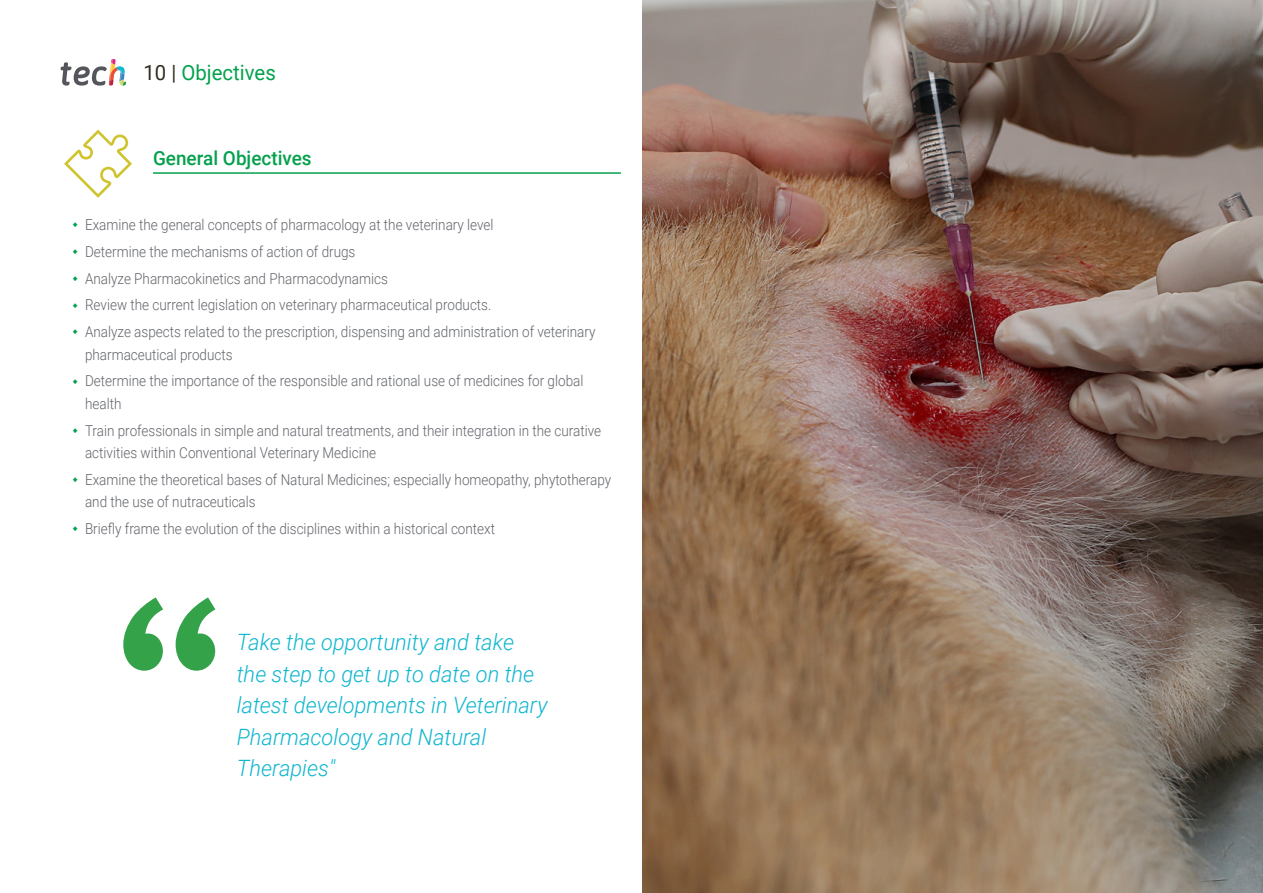
<style>
.page{position:relative;width:1263px;height:893px;background:#fff}
.page>*{position:absolute;margin:0;border:0;box-sizing:border-box;transform-origin:0 0}
.t1{font:italic 300 22.5px/31.5px "Roboto";color:#0fb6cf}
.t2{font:21px "Roboto";color:#04a14d}
.t3{font:500 19.5px "Roboto";color:#04a14d}
.t4{font:300 15px/26.7px "Roboto";color:#61646a;scale:.9 1}
.s1{color:#312e20}
</style>
<div class="page">
<hr style="left:153px;top:173px;width:468px;height:1px;background:#04a14d">
<svg style="left:64px;top:130px;width:68px;height:68px"></svg>
<img style="left:642px;top:0;width:621px;height:893px">
<svg style="left:123px;top:597px;width:92px;height:74px"></svg>
<svg style="left:61px;top:59px;width:65px;height:27px"></svg>
<h2 class="t2" style="left:144px;top:57px;width:134px"><span class="s1">10 |</span> Objectives</h2>
<h3 class="t3" style="left:153px;top:144px;width:160px">General Objectives</h3>
<p class="t4" style="left:85px;top:211px;width:569px">Examine the general concepts of pharmacology at the veterinary level<br>Determine the mechanisms of action of drugs<br>Analyze Pharmacokinetics and Pharmacodynamics<br>Review the current legislation on veterinary pharmaceutical products.<br>Analyze aspects related to the prescription, dispensing and administration of veterinary</p>
<p class="t4" style="left:85px;top:340px;width:555px">pharmaceutical products<br>Determine the importance of the responsible and rational use of medicines for global</p>
<p class="t4" style="left:85px;top:390px;width:575px">health<br>Train professionals in simple and natural treatments, and their integration in the curative</p>
<p class="t4" style="left:85px;top:439px;width:586px">activities within Conventional Veterinary Medicine<br>Examine the theoretical bases of Natural Medicines; especially homeopathy, phytotherapy</p>
<p class="t4" style="left:85px;top:488px;width:457px">and the use of nutraceuticals<br>Briefly frame the evolution of the disciplines within a historical context</p>
<h1 class="t1" style="left:237px;top:626px;width:312px">Take the opportunity and take the step to get up to date on the latest developments in Veterinary<br>Pharmacology and Natural<br>Therapies"</h1>
</div>
